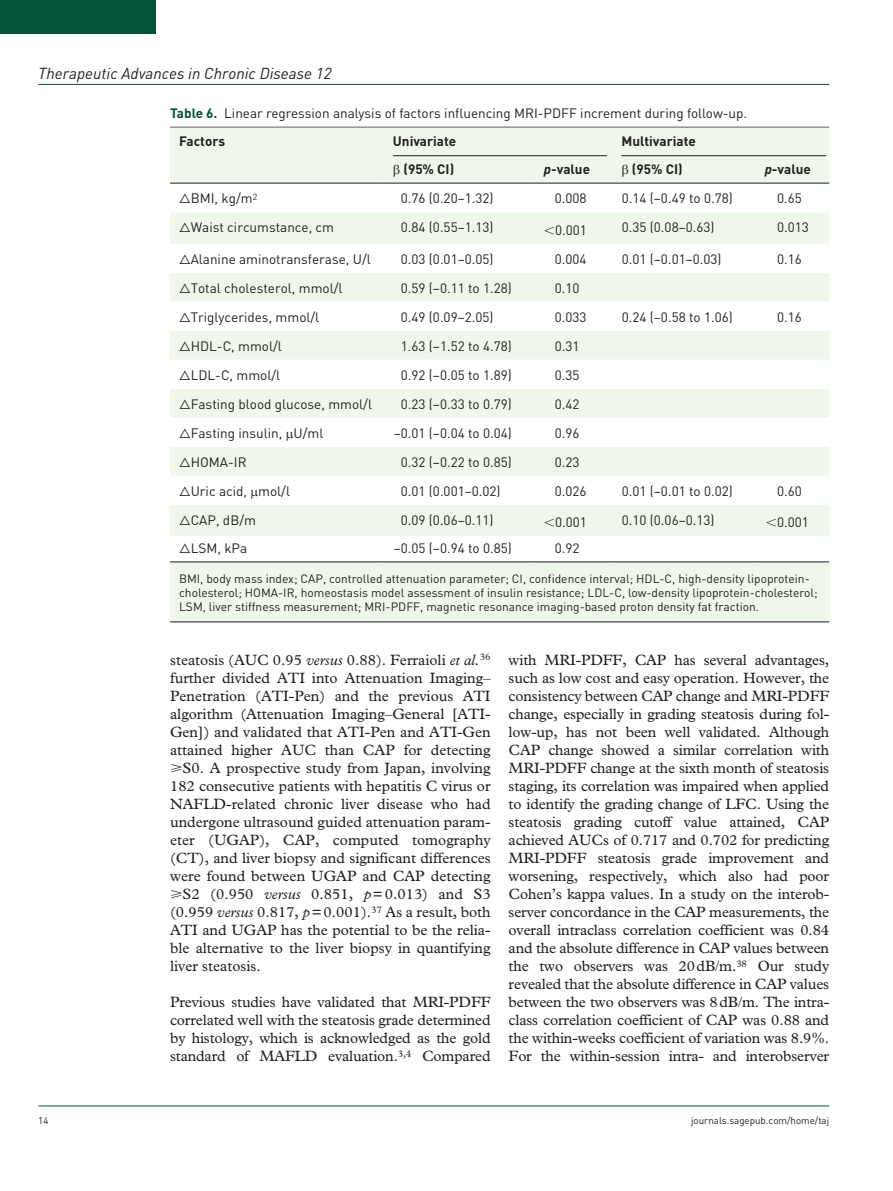
<style>
.page{position:relative;width:893px;height:1191px;background:#fff}
.page>*{position:absolute;margin:0;border:0;box-sizing:border-box;transform-origin:0 0}
.t1{font:italic 15.75px "DIN";color:#231f20}
.t2{font:15px/18px "Plantin Std";letter-spacing:-.01em;color:#231f20;text-align:justify}
.t3{font:13.5px/28.5px "DIN";color:#231f20}
.t4{font:700 13.5px "DIN";color:#231f20}
.t5{font:12px/14.2px "DIN";color:#231f20}
.t6{font:9.75px "DIN";color:#231f20}
.s1{font-weight:700;color:#015436}
.s2{font-weight:700}
.s3{font-style:italic}
</style>
<div class="page">
<hr style="left:38px;top:84px;width:791px;height:1px;background:#015436">
<hr style="left:38px;top:1105px;width:791px;height:1px;background:#015436">
<div style="left:0;top:0;width:155px;height:34px;background:#015436"></div>
<div style="left:170px;top:562px;width:659px;height:60px;background:#eff7ea"></div>
<hr style="left:170px;top:127px;width:659px;height:1px;background:#231f20">
<hr style="left:170px;top:621px;width:659px;height:1px;background:#231f20">
<div style="left:170px;top:128px;width:659px;height:55px;background:#eff7ea"></div>
<svg style="left:170px;top:213px;width:659px;height:323px;fill:#eff7ea"></svg>
<hr style="left:381px;top:183px;width:151px;height:1px;background:#231f20">
<hr style="left:532px;top:183px;width:78px;height:1px;background:#231f20">
<hr style="left:610px;top:183px;width:143px;height:1px;background:#231f20">
<hr style="left:753px;top:183px;width:76px;height:1px;background:#231f20">
<hr style="left:170px;top:561px;width:211px;height:1px;background:#231f20">
<hr style="left:381px;top:561px;width:151px;height:1px;background:#231f20">
<hr style="left:532px;top:561px;width:78px;height:1px;background:#231f20">
<hr style="left:610px;top:561px;width:143px;height:1px;background:#231f20">
<hr style="left:753px;top:561px;width:76px;height:1px;background:#231f20">
<hr style="left:170px;top:183px;width:211px;height:1px;background:#231f20">
<hr style="left:393px;top:155px;width:214px;height:1px;background:#231f20">
<hr style="left:621px;top:155px;width:205px;height:1px;background:#231f20">
<svg style="left:394px;top:165px;width:6px;height:12px"></svg>
<svg style="left:622px;top:165px;width:6px;height:12px"></svg>
<svg style="left:545px;top:226px;width:9px;height:8px"></svg>
<svg style="left:287px;top:431px;width:6px;height:9px"></svg>
<svg style="left:251px;top:489px;width:7px;height:9px"></svg>
<svg style="left:545px;top:519px;width:9px;height:7px"></svg>
<svg style="left:767px;top:519px;width:9px;height:7px"></svg>
<p class="t1" style="left:38px;top:63px;width:295px">Therapeutic Advances in Chronic Disease 12</p>
<p class="t3" style="left:179px;top:98px;width:569px;text-indent:-9px"><span class="s1">Table 6.</span> Linear regression analysis of factors influencing MRI-PDFF increment during follow-up.<br><span class="s2">Factors</span></p>
<p class="t4" style="left:393px;top:133px;width:65px">Univariate</p>
<p class="t4" style="left:621px;top:133px;width:76px">Multivariate</p>
<p class="t4" style="left:403px;top:160px;width:52px">(95% CI)</p>
<p class="t4" style="left:544px;top:160px;width:48px"><span class="s3">p</span>-value</p>
<p class="t4" style="left:632px;top:160px;width:52px">(95% CI)</p>
<p class="t4" style="left:765px;top:160px;width:48px"><span class="s3">p</span>-value</p>
<p class="t3" style="left:179px;top:184px;width:80px">△BMI, kg/m<sup>2</sup></p>
<p class="t3" style="left:401px;top:184px;width:94px">0.76 (0.20–1.32)</p>
<p class="t3" style="left:555px;top:184px;width:33px">0.008</p>
<p class="t3" style="left:622px;top:184px;width:113px">0.14 (−0.49 to 0.78)</p>
<p class="t3" style="left:777px;top:184px;width:26px">0.65</p>
<p class="t3" style="left:179px;top:213px;width:157px">△Waist circumstance, cm</p>
<p class="t3" style="left:401px;top:213px;width:94px">0.84 (0.55–1.13)</p>
<p class="t3" style="left:555px;top:215px;width:33px">0.001</p>
<p class="t3" style="left:622px;top:213px;width:94px">0.35 (0.08–0.63)</p>
<p class="t3" style="left:777px;top:213px;width:33px">0.013</p>
<p class="t3" style="left:179px;top:244px;width:193px">△Alanine aminotransferase, U/l</p>
<p class="t3" style="left:401px;top:244px;width:94px">0.03 (0.01–0.05)</p>
<p class="t3" style="left:555px;top:244px;width:33px">0.004</p>
<p class="t3" style="left:622px;top:244px;width:101px">0.01 (−0.01–0.03)</p>
<p class="t3" style="left:777px;top:244px;width:26px">0.16</p>
<p class="t3" style="left:179px;top:273px;width:165px">△Total cholesterol, mmol/l</p>
<p class="t3" style="left:401px;top:273px;width:113px">0.59 (−0.11 to 1.28)</p>
<p class="t3" style="left:555px;top:273px;width:26px">0.10</p>
<p class="t3" style="left:179px;top:302px;width:142px">△Triglycerides, mmol/l</p>
<p class="t3" style="left:401px;top:302px;width:94px">0.49 (0.09–2.05)</p>
<p class="t3" style="left:555px;top:302px;width:33px">0.033</p>
<p class="t3" style="left:622px;top:302px;width:113px">0.24 (−0.58 to 1.06)</p>
<p class="t3" style="left:777px;top:302px;width:26px">0.16</p>
<p class="t3" style="left:179px;top:331px;width:104px">△HDL-C, mmol/l</p>
<p class="t3" style="left:401px;top:331px;width:113px">1.63 (−1.52 to 4.78)</p>
<p class="t3" style="left:555px;top:331px;width:26px">0.31</p>
<p class="t3" style="left:179px;top:360px;width:103px">△LDL-C, mmol/l</p>
<p class="t3" style="left:401px;top:360px;width:113px">0.92 (−0.05 to 1.89)</p>
<p class="t3" style="left:555px;top:360px;width:26px">0.35</p>
<p class="t3" style="left:179px;top:389px;width:194px">△Fasting blood glucose, mmol/l</p>
<p class="t3" style="left:401px;top:389px;width:113px">0.23 (−0.33 to 0.79)</p>
<p class="t3" style="left:555px;top:389px;width:26px">0.42</p>
<p class="t3" style="left:179px;top:418px;width:146px">△Fasting insulin, U/ml</p>
<p class="t3" style="left:394px;top:418px;width:120px">−0.01 (−0.04 to 0.04)</p>
<p class="t3" style="left:555px;top:418px;width:26px">0.96</p>
<p class="t3" style="left:179px;top:447px;width:69px">△HOMA-IR</p>
<p class="t3" style="left:401px;top:447px;width:113px">0.32 (−0.22 to 0.85)</p>
<p class="t3" style="left:555px;top:447px;width:26px">0.23</p>
<p class="t3" style="left:179px;top:476px;width:112px">△Uric acid, mol/l</p>
<p class="t3" style="left:401px;top:476px;width:101px">0.01 (0.001–0.02)</p>
<p class="t3" style="left:555px;top:476px;width:33px">0.026</p>
<p class="t3" style="left:622px;top:476px;width:113px">0.01 (−0.01 to 0.02)</p>
<p class="t3" style="left:777px;top:476px;width:26px">0.60</p>
<p class="t3" style="left:179px;top:505px;width:78px">△CAP, dB/m</p>
<p class="t3" style="left:401px;top:505px;width:94px">0.09 (0.06–0.11)</p>
<p class="t3" style="left:555px;top:507px;width:33px">0.001</p>
<p class="t3" style="left:622px;top:505px;width:94px">0.10 (0.06–0.13)</p>
<p class="t3" style="left:777px;top:507px;width:33px">0.001</p>
<p class="t3" style="left:179px;top:533px;width:70px">△LSM, kPa</p>
<p class="t3" style="left:394px;top:533px;width:120px">−0.05 (−0.94 to 0.85)</p>
<p class="t3" style="left:555px;top:533px;width:26px">0.92</p>
<p class="t5" style="left:179px;top:571px;width:640px">BMI, body mass index; CAP, controlled attenuation parameter; CI, confidence interval; HDL-C, high-density lipoprotein&shy;cholesterol; HOMA-IR, homeostasis model assessment of insulin resistance; LDL-C, low-density lipoprotein-cholesterol;<br>LSM, liver stiffness measurement; MRI-PDFF, magnetic resonance imaging-based proton density fat fraction.</p>
<p class="t2" style="left:170px;top:650px;width:322px">steatosis (AUC 0.95 <span class="s3">versus</span> 0.88). Ferraioli <span class="s3">et al.</span><sup>36 </sup>further divided ATI into Attenuation Imaging– Penetration (ATI-Pen) and the previous ATI algorithm (Attenuation Imaging–General [ATI-Gen]) and validated that ATI-Pen and ATI-Gen attained higher AUC than CAP for detecting ⩾S0. A prospective study from Japan, involving 182 consecutive patients with hepatitis C virus or NAFLD-related chronic liver disease who had undergone ultrasound guided attenuation param&shy;eter (UGAP), CAP, computed tomography (CT), and liver biopsy and significant differences were found between UGAP and CAP detecting ⩾S2 (0.950 <span class="s3">versus</span> 0.851, <span class="s3">p</span>=0.013) and S3 (0.959 <span class="s3">versus</span> 0.817, <span class="s3">p</span>=0.001).<sup>37</sup> As a result, both ATI and UGAP has the potential to be the relia&shy;ble alternative to the liver biopsy in quantifying liver steatosis.</p>
<p class="t2" style="left:170px;top:992px;width:322px">Previous studies have validated that MRI-PDFF correlated well with the steatosis grade determined by histology, which is acknowledged as the gold standard of MAFLD evaluation.<sup>3,4</sup> Compared</p>
<p class="t2" style="left:509px;top:650px;width:322px">with MRI-PDFF, CAP has several advantages, such as low cost and easy operation. However, the consistency between CAP change and MRI-PDFF change, especially in grading steatosis during fol&shy;low-up, has not been well validated. Although CAP change showed a similar correlation with MRI-PDFF change at the sixth month of steatosis staging, its correlation was impaired when applied to identify the grading change of LFC. Using the steatosis grading cutoff value attained, CAP achieved AUCs of 0.717 and 0.702 for predicting MRI-PDFF steatosis grade improvement and worsening, respectively, which also had poor Cohen’s kappa values. In a study on the interob&shy;server concordance in the CAP measurements, the overall intraclass correlation coefficient was 0.84 and the absolute difference in CAP values between the two observers was 20dB/m.<sup>38</sup> Our study revealed that the absolute difference in CAP values between the two observers was 8dB/m. The intra&shy;class correlation coefficient of CAP was 0.88 and the within-weeks coefficient of variation was 8.9%.<br>For the within-session intra- and interobserver</p>
<p class="t6" style="left:38px;top:1114px;width:12px">14</p>
<p class="t6" style="left:691px;top:1114px;width:140px">journals.sagepub.com/home/taj</p>
</div>
